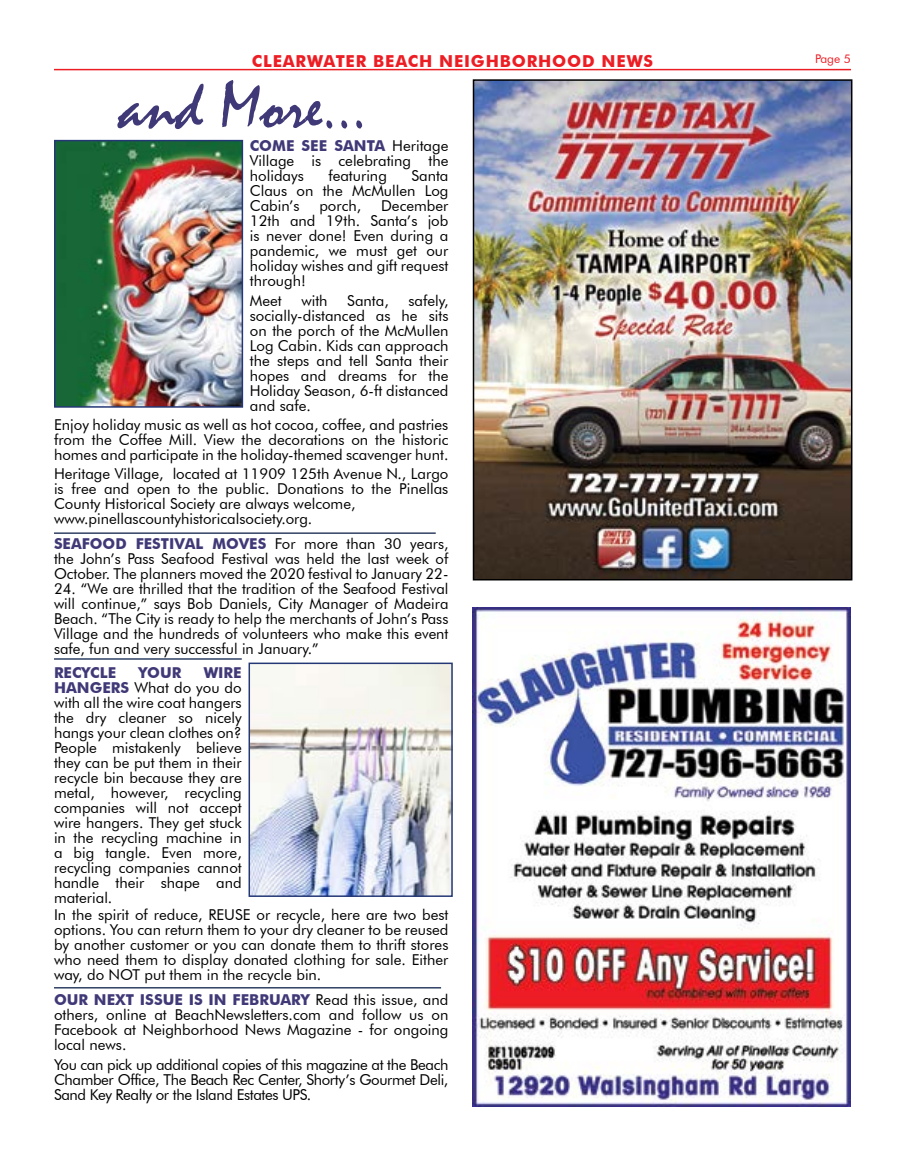
<style>
.page{position:relative;width:905px;height:1161px;background:#fff}
.page>*{position:absolute;margin:0;border:0;box-sizing:border-box;transform-origin:0 0}
.t1{font:67.5px "Mistral";color:#403977}
.t2{font:700 16.5px "Futura BT";letter-spacing:.05em;color:#ed1d24}
.t3{font:15px/15px "Futura BT";color:#000;text-align:justify}
.t4{font:700 15px "Futura BT";color:#403977}
.t5{font:12px "Futura BT";color:#ed1d24}
.s1{font-weight:700;color:#403977}
</style>
<div class="page">
<hr style="left:54px;top:69px;width:796px;height:1px;background:#ed1d24">
<hr style="left:54px;top:532px;width:382px;height:2px;background:#304164">
<hr style="left:54px;top:658px;width:188px;height:2px;background:#304164">
<hr style="left:54px;top:987px;width:387px;height:2px;background:#304164">
<img style="left:475px;top:82px;width:374px;height:495px">
<div style="left:472px;top:79px;width:380px;height:501px;border:2px solid #000"></div>
<img style="left:472px;top:607px;width:378px;height:500px">
<img style="left:57px;top:143px;width:183px;height:262px">
<div style="left:54px;top:140px;width:189px;height:268px;border:2px solid #253876"></div>
<img style="left:251px;top:666px;width:199px;height:228px">
<div style="left:248px;top:663px;width:205px;height:234px;border:2px solid #253876"></div>
<p class="t2" style="left:252px;top:51px;width:402px">CLEARWATER BEACH NEIGHBORHOOD NEWS</p>
<p class="t5" style="left:815px;top:52px;width:37px">Page 5</p>
<h1 class="t1" style="left:119px;top:66px;width:250px">and More...</h1>
<p class="t3" style="left:250px;top:138px;width:200px"><span class="s1">COME SEE SANTA</span> Heritage Village is celebrating the holidays</p>
<p class="t3" style="left:328px;top:168px;width:60px">featuring</p>
<p class="t3" style="left:250px;top:168px;width:200px;text-indent:161px">Santa Claus on the McMullen Log Cabin’s</p>
<p class="t3" style="left:250px;top:198px;width:200px;text-indent:131px">December 12th and 19th. Santa’s job is never done! Even during a pandemic, we must get our holiday wishes and gift request through!</p>
<p class="t3" style="left:250px;top:293px;width:33px">Meet</p>
<p class="t3" style="left:301px;top:293px;width:28px">with</p>
<p class="t3" style="left:347px;top:293px;width:43px">Santa,</p>
<p class="t3" style="left:319px;top:198px;width:43px">porch,</p>
<p class="t3" style="left:250px;top:293px;width:200px;text-indent:158px">safely, socially-distanced as he sits on the porch of the McMullen Log Cabin. Kids can approach the steps and tell Santa their hopes and dreams for the Holiday Season, 6-ft distanced and safe.</p>
<p class="t3" style="left:54px;top:417px;width:396px">Enjoy holiday music as well as hot cocoa, coffee, and pastries from the Coffee Mill. View the decorations on the historic homes and participate in the holiday-themed scavenger hunt.</p>
<p class="t3" style="left:54px;top:466px;width:396px;text-align:left">Heritage Village, located at 11909 125th Avenue N., Largo is free and open to the public. Donations to the Pinellas County Historical Society are always welcome, www.pinellascountyhistoricalsociety.org.</p>
<p class="t3" style="left:54px;top:536px;width:396px"><span class="s1">SEAFOOD FESTIVAL MOVES</span> For more than 30 years, the John’s Pass Seafood Festival was held the last week of October. The planners moved the 2020 festival to January 22-</p>
<p class="t3" style="left:54px;top:581px;width:396px">24. “We are thrilled that the tradition of the Seafood Festival will continue,” says Bob Daniels, City Manager of Madeira Beach. “The City is ready to help the merchants of John’s Pass Village and the hundreds of volunteers who make this event safe, fun and very successful in January.”</p>
<p class="t4" style="left:54px;top:664px;width:64px">RECYCLE</p>
<p class="t4" style="left:138px;top:664px;width:44px">YOUR</p>
<p class="t3" style="left:54px;top:665px;width:189px;text-indent:150px"><span class="s1">WIRE HANGERS</span> What do you do with all the wire coat hangers the dry cleaner so nicely hangs your clean clothes on?<br>People mistakenly believe they can be put them in their recycle bin because they are metal, however, recycling companies will not accept wire hangers. They get stuck in the recycling machine in a big tangle. Even more, recycling companies cannot handle their shape and material.</p>
<p class="t3" style="left:54px;top:907px;width:396px">In the spirit of reduce, REUSE or recycle, here are two best options. You can return them to your dry cleaner to be reused by another customer or you can donate them to thrift stores who need them to display donated clothing for sale. Either way, do NOT put them in the recycle bin.</p>
<p class="t3" style="left:54px;top:993px;width:396px"><span class="s1">OUR NEXT ISSUE IS IN FEBRUARY</span> Read this issue, and others, online at BeachNewsletters.com and follow us on Facebook at Neighborhood News Magazine - for ongoing local news.</p>
<p class="t3" style="left:54px;top:1057px;width:396px">You can pick up additional copies of this magazine at the Beach Chamber Office, The Beach Rec Center, Shorty’s Gourmet Deli, Sand Key Realty or the Island Estates UPS.</p>
</div>
